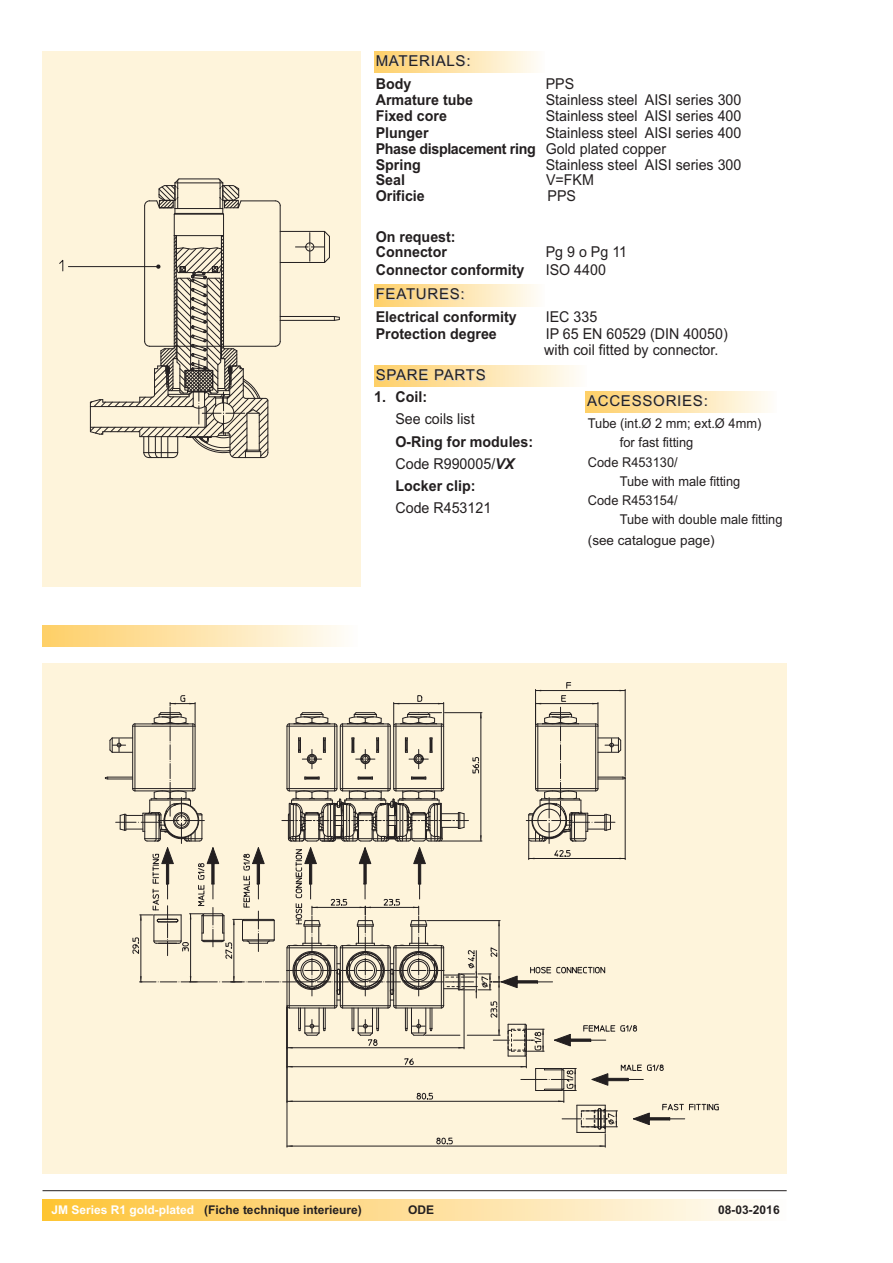
<style>
.page{position:relative;width:893px;height:1263px;background:#fff}
.page>*{position:absolute;margin:0;border:0;box-sizing:border-box;transform-origin:0 0}
.t1{font:15px/16.2px "Arial";color:#231f20;scale:.95 1}
.t2{font:700 15px/22.2px "Arial";color:#231f20;scale:.95 1}
.t3{font:15px "Arial";letter-spacing:.05em;color:#231f20}
.t4{font:15px "Arial";letter-spacing:.28em;color:#231f20;scale:.95 1}
.t5{font:13.5px "Arial";color:#231f20;scale:.95 1}
.t6{font:13.5px "Arial";color:#231f20}
.t7{font:700 12px "Arial";color:#231f20}
.s1{font-weight:700}
.s2{font-weight:400}
.s3{font-style:italic}
.s4{color:#fff}
</style>
<div class="page">
<div style="left:43px;top:1199px;width:744px;height:21px;background:linear-gradient(to right,#fec338,#fefcfb)"></div>
<hr style="left:43px;top:1190px;width:744px;height:1px;background:#231f20">
<div style="left:43px;top:663px;width:744px;height:511px;background:#fef4db"></div>
<hr style="left:633px;top:1118px;width:52px;height:1px;background:#231f20">
<svg style="left:689px;top:1103px;width:30px;height:8px"></svg>
<svg style="left:105px;top:682px;width:578px;height:465px"></svg>
<div style="left:43px;top:51px;width:318px;height:536px;background:#fef4db"></div>
<hr style="left:68px;top:266px;width:90px;height:1px;background:#231f20">
<svg style="left:59px;top:259px;width:4px;height:12px"></svg>
<svg style="left:90px;top:178px;width:250px;height:280px"></svg>
<div style="left:159px;top:200px;width:14px;height:8px;border:1px solid #231f20"></div>
<div style="left:224px;top:200px;width:15px;height:8px;border:1px solid #231f20"></div>
<div style="left:43px;top:625px;width:314px;height:21px;background:linear-gradient(to right,#fece66,#fefdf9)"></div>
<div style="left:374px;top:366px;width:213px;height:21px;background:linear-gradient(to right,#fece66,#fefdf9)"></div>
<div style="left:374px;top:285px;width:170px;height:21px;background:linear-gradient(to right,#fece67,#fefcf7)"></div>
<div style="left:374px;top:51px;width:170px;height:21px;background:linear-gradient(to right,#fece67,#fefcf7)"></div>
<div style="left:586px;top:391px;width:191px;height:21px;background:linear-gradient(to right,#fecf67,#fefdf8)"></div>
<p class="t3" style="left:376px;top:52px;width:96px">MATERIALS:</p>
<p class="t2" style="left:376px;top:73px;width:39px">Body</p>
<p class="t1" style="left:546px;top:76px;width:32px">PPS</p>
<p class="t2" style="left:376px;top:89px;width:104px">Armature tube</p>
<p class="t1" style="left:546px;top:92px;width:207px">Stainless steel AISI series 300</p>
<p class="t2" style="left:376px;top:105px;width:77px">Fixed core</p>
<p class="t1" style="left:546px;top:108px;width:207px">Stainless steel AISI series 400</p>
<p class="t2" style="left:376px;top:121px;width:57px">Plunger</p>
<p class="t1" style="left:376px;top:124px;width:386px;text-indent:170px">Stainless steel AISI series 400<br><span class="s1">Phase displacement ring</span> Gold plated copper<br><span class="s1">Spring</span></p>
<p class="t1" style="left:546px;top:157px;width:207px">Stainless steel AISI series 300</p>
<p class="t2" style="left:376px;top:169px;width:32px">Seal</p>
<p class="t1" style="left:546px;top:172px;width:52px">V=FKM</p>
<p class="t2" style="left:376px;top:185px;width:53px">Orificie</p>
<p class="t1" style="left:548px;top:188px;width:32px">PPS</p>
<p class="t2" style="left:376px;top:230px;width:86px;line-height:14.7px">On request:<br>Connector</p>
<p class="t4" style="left:546px;top:243px;width:87px">Pg9oPg11</p>
<p class="t2" style="left:376px;top:258px;width:158px">Connector conformity</p>
<p class="t1" style="left:546px;top:261px;width:65px">ISO 4400</p>
<p class="t2" style="left:376px;top:306px;width:150px">Electrical conformity</p>
<p class="t1" style="left:546px;top:309px;width:56px">IEC 335</p>
<p class="t2" style="left:376px;top:322px;width:129px">Protection degree</p>
<p class="t1" style="left:544px;top:325px;width:195px">IP 65 EN 60529 (DIN 40050) with coil fitted by connector.</p>
<p class="t2" style="left:374px;top:386px;width:57px">1. Coil:</p>
<p class="t1" style="left:395px;top:411px;width:85px">See coils list</p>
<p class="t2" style="left:395px;top:430px;width:146px">O-Ring for modules:<br><span class="s2">Code R990005/</span><span class="s3">VX<br></span>Locker clip:</p>
<p class="t1" style="left:395px;top:500px;width:102px">Code R453121</p>
<p class="t3" style="left:376px;top:285px;width:91px">FEATURES:</p>
<p class="t3" style="left:376px;top:366px;width:112px">SPARE PARTS</p>
<p class="t3" style="left:587px;top:392px;width:122px">ACCESSORIES:</p>
<p class="t5" style="left:588px;top:415px;width:184px">Tube (int.Ø 2 mm; ext.Ø 4mm)</p>
<p class="t5" style="left:620px;top:435px;width:79px">for fast fitting</p>
<p class="t5" style="left:588px;top:454px;width:96px">Code R453130/</p>
<p class="t5" style="left:620px;top:473px;width:129px">Tube with male fitting</p>
<p class="t5" style="left:588px;top:492px;width:96px">Code R453154/</p>
<p class="t5" style="left:620px;top:512px;width:173px">Tube with double male fitting</p>
<p class="t6" style="left:588px;top:532px;width:128px">(see catalogue page)</p>
<p class="t7" style="left:52px;top:1203px;width:312px"><span class="s4">JM Series R1 gold-plated</span> (Fiche technique interieure)</p>
<p class="t7" style="left:408px;top:1203px;width:28px">ODE</p>
<p class="t7" style="left:718px;top:1203px;width:63px">08-03-2016</p>
</div>
